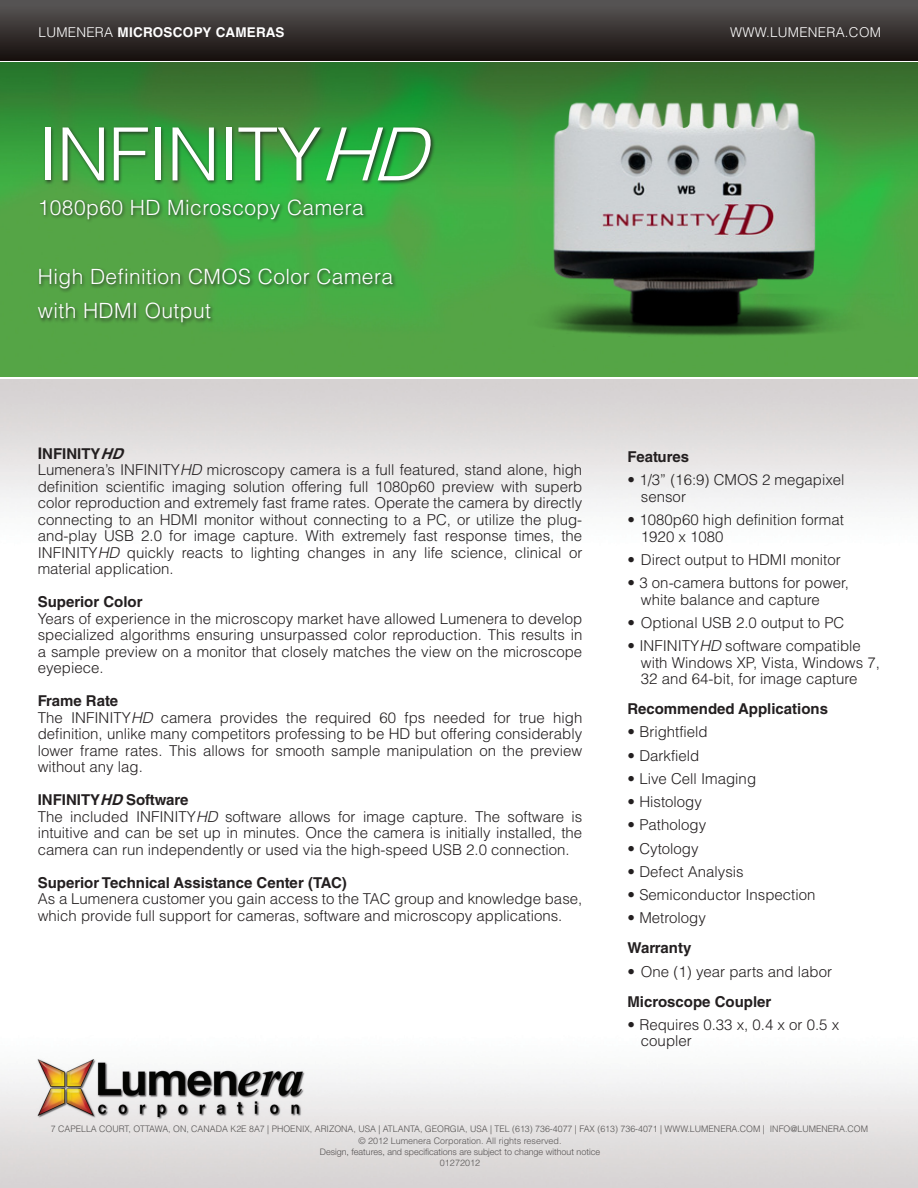
<style>
.page{position:relative;width:918px;height:1188px;background:#fff}
.page>*{position:absolute;margin:0;border:0;box-sizing:border-box;transform-origin:0 0}
.t1{font:300 73.5px "Helvetica LT Std";letter-spacing:-.02em;color:#fff}
.t2{font:300 21px "Helvetica LT Std";letter-spacing:.02em;color:#fff}
.Body_HEADING{font:300 15px/16.5px "Helvetica LT Std";color:#231f20}
.Body_HEADING-2{font:700 15px "Helvetica LT Std";color:#231f20}
.BODY_text{font:300 15px/16.5px "Helvetica LT Std";color:#231f20}
.t3{font:700 13.5px "Helvetica LT Std";letter-spacing:.02em;color:#fff}
.t4{font:300 13.5px "Helvetica LT Std";letter-spacing:.02em;color:#fff}
.t5{font:300 9px "Helvetica LT Std";color:#555252}
.t6{font:300 9px "Helvetica Neue LT Std";color:#575454}
.t7{font:300 9px "Helvetica LT Std";color:#575454}
.s1{font-weight:300}
.s2{font-style:italic}
.s3{font-size:15.9px}
</style>
<div class="page">
<div style="left:0;top:0;width:918px;height:60px;background:linear-gradient(to bottom,#5b5858,#17100e)"></div>
<img style="left:0;top:1059px;width:918px;height:129px">
<img style="left:0;top:62px;width:918px;height:314px">
<div style="left:37px;top:125px;width:399px;height:202px;background:#231f20;opacity:.75"></div>
<img style="left:485px;top:92px;width:409px;height:255px">
<p class="t3" style="left:39px;top:24px;width:248px"><span class="s1">LUMENERA</span> MICROSCOPY CAMERAS</p>
<p class="t4" style="left:730px;top:23px;width:152px">WWW.LUMENERA.COM</p>
<p class="t1" style="left:38px;top:108px;width:388px">INFINITY<span class="s2">HD</span></p>
<p class="t2" style="left:38px;top:194px;width:328px">1080p60 HD Microscopy Camera</p>
<p class="t2" style="left:38px;top:263px;width:357px">High Definition CMOS Color Camera</p>
<p class="t2" style="left:38px;top:298px;width:175px">with HDMI Output</p>
<p class="Body_HEADING-2" style="left:38px;top:444px;width:92px"><span class="s3">I</span>NFINITY<span class="s2">HD</span></p>
<p class="Body_HEADING" style="left:38px;top:462px;width:546px;text-align:justify">Lumenera’s INFINITY<span class="s2">HD</span> microscopy camera is a full featured, stand alone, high definition scientific imaging solution offering full 1080p60 preview with superb color reproduction and extremely fast frame rates. Operate the camera by directly connecting to an HDMI monitor without connecting to a PC, or utilize the plug&shy;and-play USB 2.0 for image capture. With extremely fast response times, the INFINITY<span class="s2">HD</span> quickly reacts to lighting changes in any life science, clinical or material application.</p>
<p class="Body_HEADING-2" style="left:38px;top:593px;width:106px">Superior Color</p>
<p class="Body_HEADING" style="left:38px;top:610px;width:546px;text-align:justify">Years of experience in the microscopy market have allowed Lumenera to develop specialized algorithms ensuring unsurpassed color reproduction. This results in a sample preview on a monitor that closely matches the view on the microscope eyepiece.</p>
<p class="Body_HEADING-2" style="left:38px;top:692px;width:82px">Frame Rate</p>
<p class="Body_HEADING" style="left:38px;top:709px;width:546px;text-align:justify">The INFINITY<span class="s2">HD</span> camera provides the required 60 fps needed for true high definition, unlike many competitors professing to be HD but offering considerably lower frame rates. This allows for smooth sample manipulation on the preview without any lag.</p>
<p class="Body_HEADING-2" style="left:38px;top:791px;width:152px">INFINITY<span class="s2">HD</span> Software</p>
<p class="Body_HEADING" style="left:38px;top:808px;width:546px;text-align:justify">The included INFINITY<span class="s2">HD</span> software allows for image capture. The software is intuitive and can be set up in minutes. Once the camera is initially installed, the camera can run independently or used via the high-speed USB 2.0 connection.</p>
<p class="Body_HEADING-2" style="left:38px;top:873px;width:311px">Superior Technical Assistance Center (TAC)</p>
<p class="BODY_text" style="left:38px;top:891px;width:546px">As a Lumenera customer you gain access to the TAC group and knowledge base, which provide full support for cameras, software and microscopy applications.</p>
<p class="Body_HEADING-2" style="left:627px;top:448px;width:63px">Features</p>
<p class="Body_HEADING" style="left:641px;top:472px;width:205px;text-indent:-14px">• 1/3” (16:9) CMOS 2 megapixel sensor</p>
<p class="Body_HEADING" style="left:641px;top:511px;width:205px;text-indent:-14px">• 1080p60 high definition format<br>1920 x 1080</p>
<p class="Body_HEADING" style="left:627px;top:551px;width:215px">• Direct output to HDMI monitor</p>
<p class="Body_HEADING" style="left:641px;top:574px;width:210px;text-indent:-14px">• 3 on-camera buttons for power, white balance and capture</p>
<p class="Body_HEADING" style="left:627px;top:614px;width:218px">• Optional USB 2.0 output to PC</p>
<p class="Body_HEADING" style="left:641px;top:637px;width:240px;text-indent:-14px">• INFINITY<span class="s2">HD</span> software compatible with Windows XP, Vista, Windows 7,<br>32 and 64-bit, for image capture</p>
<p class="Body_HEADING-2" style="left:627px;top:700px;width:202px">Recommended Applications</p>
<p class="Body_HEADING" style="left:627px;top:724px;width:82px">• Brightfield</p>
<p class="Body_HEADING" style="left:627px;top:747px;width:73px">• Darkfield</p>
<p class="Body_HEADING" style="left:627px;top:770px;width:130px">• Live Cell Imaging</p>
<p class="Body_HEADING" style="left:627px;top:793px;width:76px">• Histology</p>
<p class="Body_HEADING" style="left:627px;top:817px;width:80px">• Pathology</p>
<p class="Body_HEADING" style="left:627px;top:840px;width:73px">• Cytology</p>
<p class="Body_HEADING" style="left:627px;top:863px;width:118px">• Defect Analysis</p>
<p class="Body_HEADING" style="left:627px;top:886px;width:189px">• Semiconductor Inspection</p>
<p class="Body_HEADING" style="left:627px;top:910px;width:80px">• Metrology</p>
<p class="Body_HEADING-2" style="left:627px;top:939px;width:65px">Warranty</p>
<p class="Body_HEADING" style="left:627px;top:963px;width:206px">• One (1) year parts and labor</p>
<p class="Body_HEADING-2" style="left:627px;top:992px;width:145px">Microscope Coupler</p>
<p class="Body_HEADING" style="left:641px;top:1016px;width:200px;text-indent:-14px">• Requires 0.33 x, 0.4 x or 0.5 x coupler</p>
<p class="t5" style="left:51px;top:1124px;width:819px">7 CAPELLA COURT, OTTAWA, ON, CANADA K2E 8A7 | PHOENIX, ARIZONA, USA | ATLANTA, GEORGIA, USA | TEL (613) 736-4077 | FAX (613) 736-4071 | WWW.LUMENERA.COM | INFO@LUMENERA.COM</p>
<p class="t7" style="left:358px;top:1136px;width:205px">© 2012 Lumenera Corporation. All rights reserved.</p>
<p class="t6" style="left:320px;top:1147px;width:282px">Design, features, and specifications are subject to change without notice</p>
<p class="t7" style="left:440px;top:1157px;width:42px">01272012</p>
</div>
